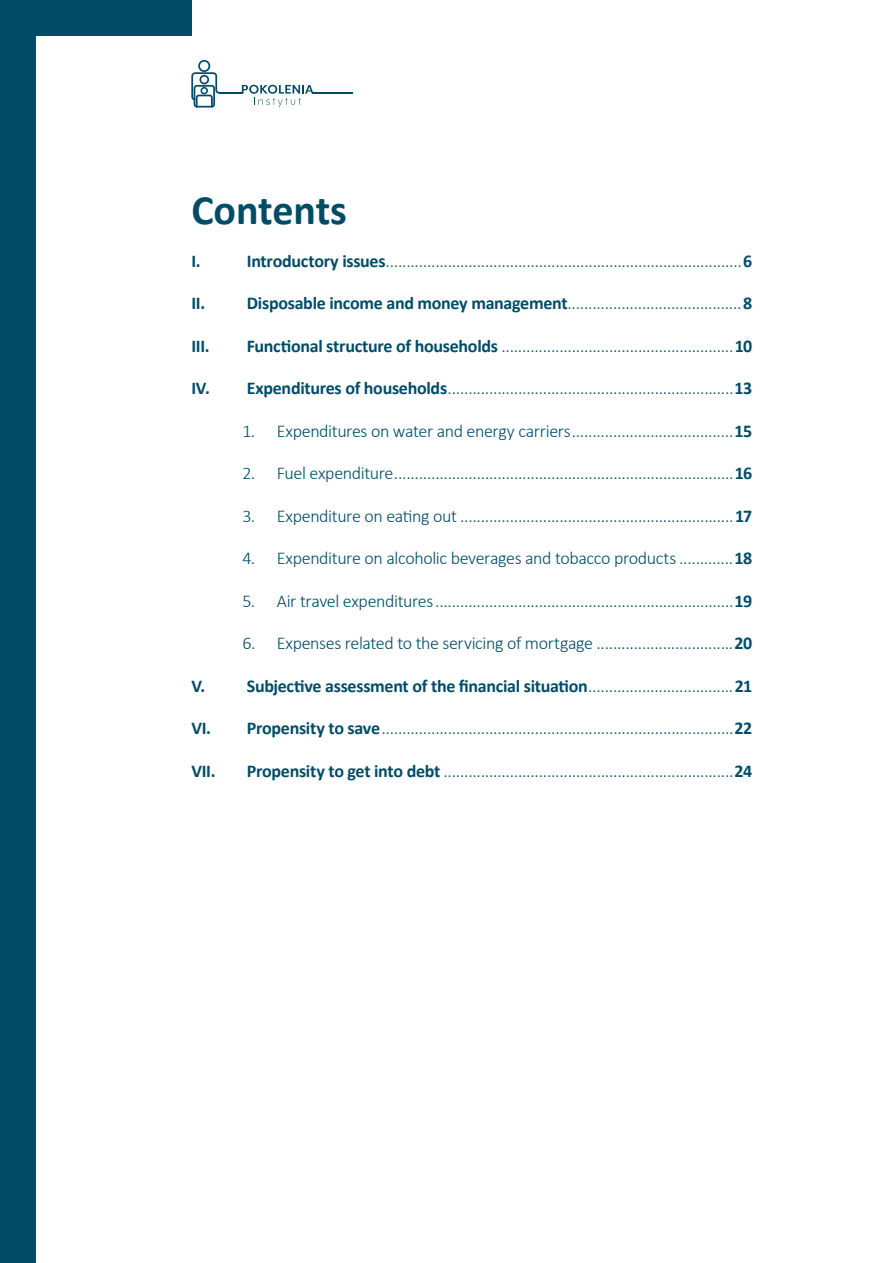
<style>
.page{position:relative;width:893px;height:1263px;background:#fff}
.page>*{position:absolute;margin:0;border:0;box-sizing:border-box;transform-origin:0 0}
.t1{font:700 42px "Calibri";color:#004c67}
.t2{font:300 18px "Calibri";letter-spacing:-.02em;color:#004c67}
.t3{font:700 18px "Calibri";letter-spacing:-.015em;color:#004c67}
.s1{font-weight:700}
.s2{font-weight:300}
</style>
<div class="page">
<div style="left:0;top:0;width:35px;height:1263px;background:#004c67"></div>
<div style="left:0;top:0;width:191px;height:35px;background:#004c67"></div>
<svg style="left:191px;top:60px;width:28px;height:48px"></svg>
<hr style="left:219px;top:92px;width:23px;height:2px;background:#004c67">
<hr style="left:313px;top:92px;width:40px;height:2px;background:#004c67">
<svg style="left:242px;top:85px;width:71px;height:22px"></svg>
<h1 class="t1" style="left:191px;top:180px;width:157px">Contents</h1>
<p class="t3" style="left:191px;top:248px;width:11px">I.</p>
<p class="t2" style="left:247px;top:249px;width:507px"><span class="s1">Introductory issues</span>......................................................................................<span class="s1">6</span></p>
<p class="t2" style="left:191px;top:292px;width:563px"><span class="s1">II. Disposable income and money management</span>..........................................<span class="s1">8</span></p>
<p class="t3" style="left:191px;top:333px;width:20px">III.</p>
<p class="t2" style="left:247px;top:334px;width:507px"><span class="s1">Functional structure of households</span> ........................................................<span class="s1">10</span></p>
<p class="t2" style="left:191px;top:377px;width:563px"><span class="s1">IV. Expenditures of households</span>.....................................................................<span class="s1">13</span></p>
<p class="t2" style="left:242px;top:420px;width:511px">1. Expenditures on water and energy carriers.......................................<span class="s1">15</span></p>
<p class="t2" style="left:242px;top:462px;width:511px">2. Fuel expenditure..................................................................................<span class="s1">16</span></p>
<p class="t2" style="left:242px;top:505px;width:511px">3. Expenditure on eating out ..................................................................<span class="s1">17</span></p>
<p class="t2" style="left:242px;top:547px;width:511px">4. Expenditure on alcoholic beverages and tobacco products .............<span class="s1">18</span></p>
<p class="t2" style="left:242px;top:590px;width:511px">5. Air travel expenditures........................................................................<span class="s1">19</span></p>
<p class="t2" style="left:242px;top:632px;width:511px">6. Expenses related to the servicing of mortgage .................................<span class="s1">20</span></p>
<p class="t3" style="left:191px;top:673px;width:563px">V. Subjective assessment of the financial situation<span class="s2">...................................</span>21</p>
<p class="t2" style="left:191px;top:717px;width:562px"><span class="s1">VI. Propensity to save</span>.....................................................................................<span class="s1">22</span></p>
<p class="t3" style="left:191px;top:758px;width:26px">VII.</p>
<p class="t2" style="left:247px;top:760px;width:507px"><span class="s1">Propensity to get into debt</span> ......................................................................<span class="s1">24</span></p>
</div>
